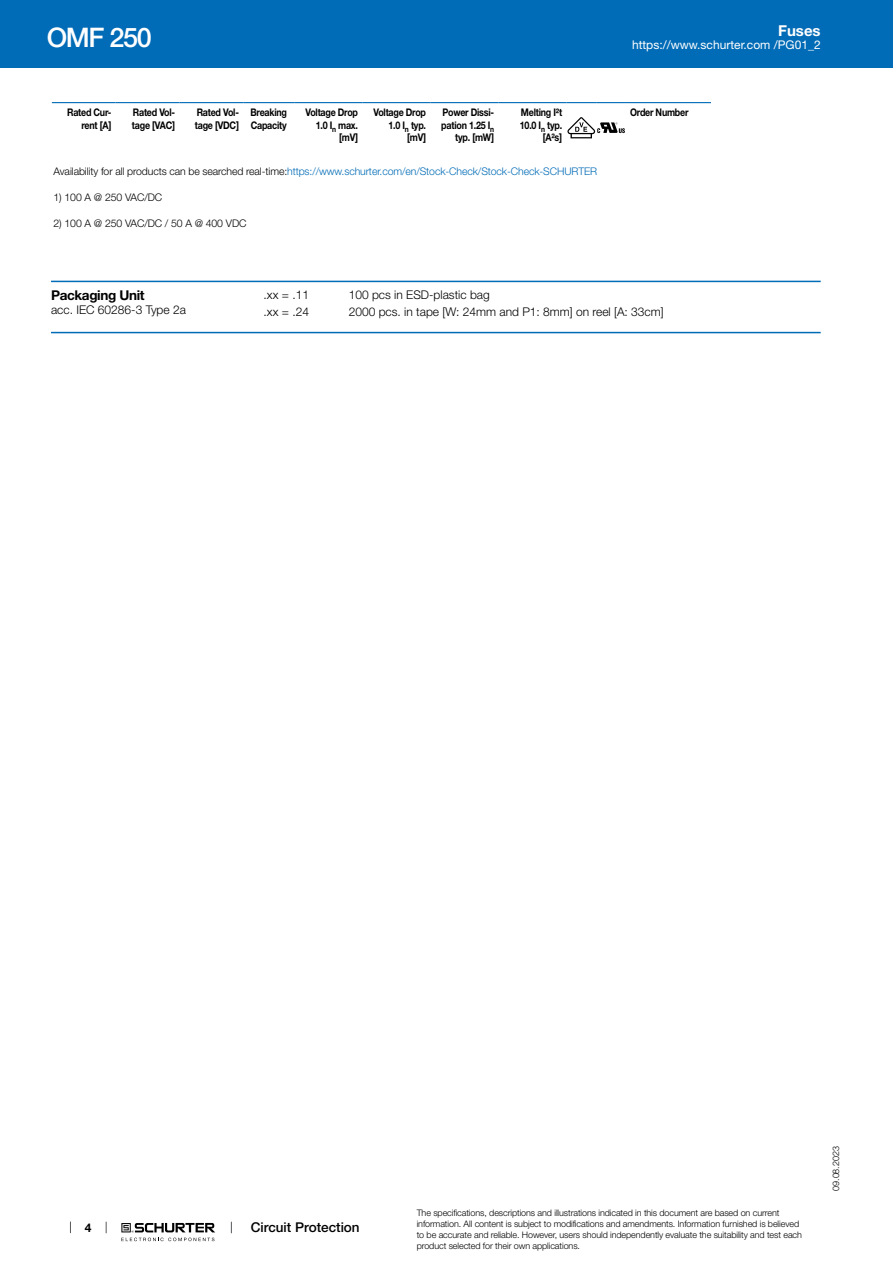
<style>
.page{position:relative;width:893px;height:1263px;background:#fff}
.page>*{position:absolute;margin:0;border:0;box-sizing:border-box;transform-origin:0 0}
.t1{font:500 27px "Helvetica Neue LT";letter-spacing:-.05em;color:#fff}
.t2{font:700 15px "Helvetica Neue LT";color:#fff}
.t3{font:500 13.5px "Helvetica Neue LT";color:#000}
.t4{font:700 13.5px "Helvetica Neue LT";letter-spacing:-.025em;color:#000}
.t5{font:300 12px "Helvetica Neue LT";color:#000}
.t6{font:12px "Helvetica Neue LT";color:#fff}
.t7{font:700 12px "Helvetica Neue LT";color:#000}
.t8{font:700 10.5px/12.6px "Helvetica Neue LT";letter-spacing:-.025em;color:#000;text-align:right;scale:.85 1}
.t9{font:300 10.5px "Helvetica Neue LT";letter-spacing:-.01em;color:#006bb6}
.t10{font:300 10.5px "Helvetica Neue LT";letter-spacing:-.01em;color:#000}
.t11{font:300 9px/10.8px "Helvetica Neue LT";letter-spacing:-.01em;color:#000}
.s1{color:#000}
</style>
<div class="page">
<svg style="left:70px;top:1221px;width:1px;height:12px"></svg>
<svg style="left:121px;top:1223px;width:94px;height:18px"></svg>
<div style="left:0;top:0;width:893px;height:68px;background:#006bb6"></div>
<hr style="left:52px;top:102px;width:64px;height:1px;background:#006bb6">
<hr style="left:116px;top:102px;width:63px;height:1px;background:#006bb6">
<hr style="left:179px;top:102px;width:64px;height:1px;background:#006bb6">
<hr style="left:243px;top:102px;width:51px;height:1px;background:#006bb6">
<hr style="left:294px;top:102px;width:68px;height:1px;background:#006bb6">
<hr style="left:362px;top:102px;width:68px;height:1px;background:#006bb6">
<hr style="left:430px;top:102px;width:68px;height:1px;background:#006bb6">
<hr style="left:498px;top:102px;width:68px;height:1px;background:#006bb6">
<hr style="left:566px;top:102px;width:30px;height:1px;background:#006bb6">
<hr style="left:596px;top:102px;width:30px;height:1px;background:#006bb6">
<hr style="left:626px;top:102px;width:85px;height:1px;background:#006bb6">
<svg style="left:52px;top:103px;width:659px;height:36px"></svg>
<hr style="left:51px;top:281px;width:770px;height:1px;background:#006bb6">
<hr style="left:51px;top:332px;width:770px;height:1px;background:#006bb6">
<h1 class="t1" style="left:47px;top:21px;width:106px">OMF 250</h1>
<h2 class="t2" style="left:778px;top:21px;width:44px">Fuses</h2>
<h3 class="t6" style="left:632px;top:38px;width:190px">https://www.schurter.com /PG01_2</h3>
<p class="t8" style="left:67px;top:106px;width:54px">Rated Cur&shy;rent [A]</p>
<p class="t8" style="left:132px;top:106px;width:52px;text-align:left">Rated Vol&shy;tage [VAC]</p>
<p class="t8" style="left:195px;top:106px;width:53px;text-align:left">Rated Vol&shy;tage [VDC]</p>
<p class="t8" style="left:251px;top:106px;width:44px;text-align:left">Breaking<br>Capacity</p>
<p class="t8" style="left:305px;top:106px;width:63px">Voltage Drop<br>1.0 I<sub>n</sub> max. [mV]</p>
<p class="t8" style="left:373px;top:106px;width:63px">Voltage Drop<br>1.0 I<sub>n</sub> typ. [mV]</p>
<p class="t8" style="left:441px;top:106px;width:64px">Power Dissi&shy;pation 1.25 I<sub>n </sub>typ. [mW]</p>
<p class="t8" style="left:520px;top:106px;width:51px">Melting I²t<br>10.0 I<sub>n</sub> typ. [A²s]</p>
<p class="t8" style="left:630px;top:106px;width:70px">Order Number</p>
<p class="t9" style="left:54px;top:165px;width:545px"><span class="s1">Availability for all products can be searched real-time:</span>https://www.schurter.com/en/Stock-Check/Stock-Check-SCHURTER</p>
<p class="t10" style="left:54px;top:191px;width:110px">1) 100 A @ 250 VAC/DC</p>
<p class="t10" style="left:54px;top:217px;width:194px">2) 100 A @ 250 VAC/DC / 50 A @ 400 VDC</p>
<h3 class="t4" style="left:51px;top:287px;width:95px">Packaging Unit</h3>
<h3 class="t5" style="left:51px;top:302px;width:136px">acc. IEC 60286-3 Type 2a</h3>
<h3 class="t5" style="left:264px;top:287px;width:47px">.xx = .11</h3>
<h3 class="t5" style="left:349px;top:287px;width:143px">100 pcs in ESD-plastic bag</h3>
<h3 class="t5" style="left:264px;top:304px;width:47px">.xx = .24</h3>
<h3 class="t5" style="left:349px;top:304px;width:317px">2000 pcs. in tape [W: 24mm and P1: 8mm] on reel [A: 33cm]</h3>
<h3 class="t7" style="left:85px;top:1220px;width:8px">4</h3>
<h3 class="t3" style="left:251px;top:1219px;width:110px">Circuit Protection</h3>
<p class="t11" style="left:417px;top:1207px;width:387px">The specifications, descriptions and illustrations indicated in this document are based on current information. All content is subject to modifications and amendments. Information furnished is believed to be accurate and reliable. However, users should independently evaluate the suitability and test each product selected for their own applications.</p>
<p class="t11" style="left:830px;top:1191px;width:46px;rotate:-90deg">09.08.2023</p>
</div>
